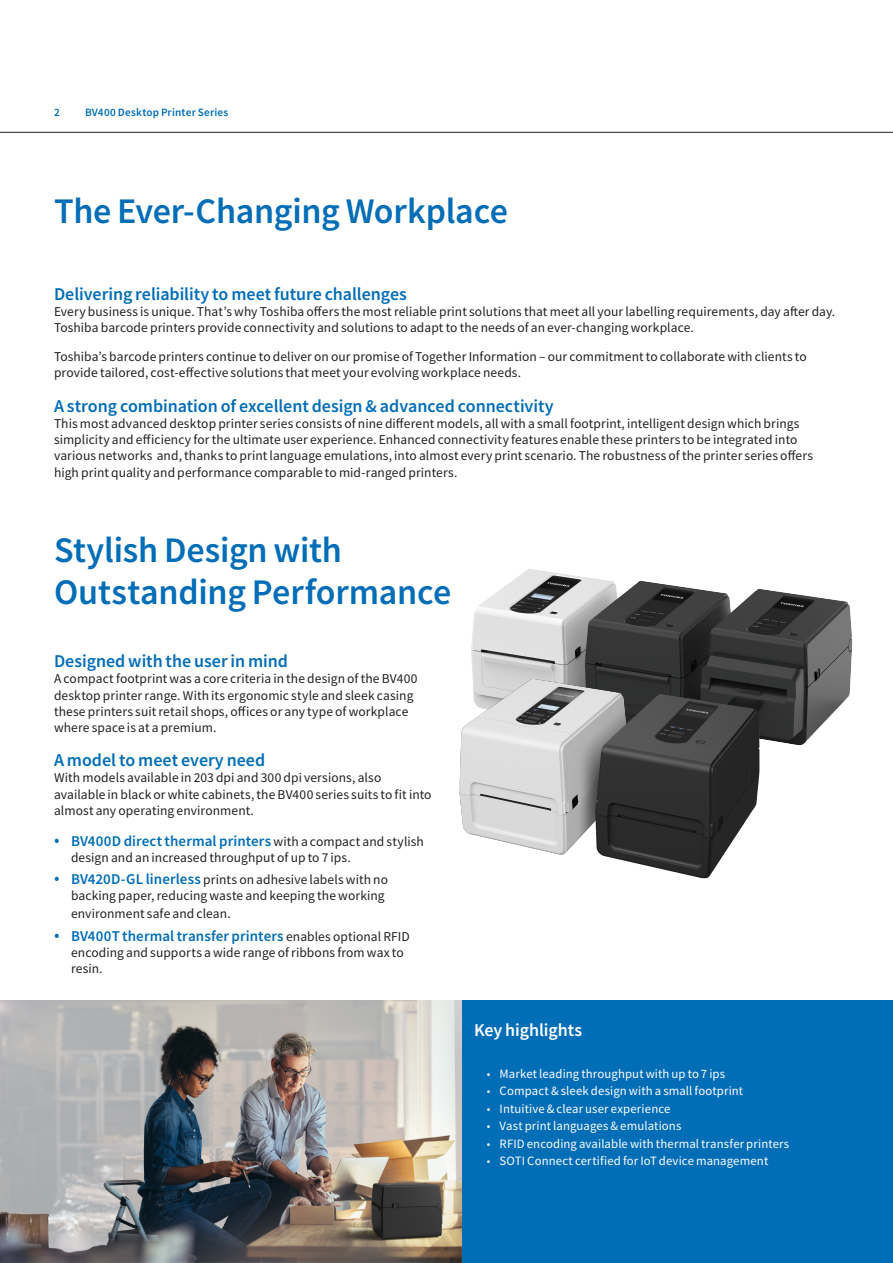
<style>
.page{position:relative;width:893px;height:1263px;background:#fff}
.page>*{position:absolute;margin:0;border:0;box-sizing:border-box;transform-origin:0 0}
.Headline_24pt{font:500 36px/42px "Toshiba Sans";letter-spacing:-.005em;color:#006db7}
.Section_title_headline{font:500 36px "Toshiba Sans";letter-spacing:-.01em;color:#006db7}
.Subheadline_12pt{font:500 18px "Toshiba Sans";letter-spacing:-.005em;color:#006db7}
.Infobox_Text_Headline_12pt{font:500 18px "Toshiba Sans";letter-spacing:-.005em;color:#fff}
.t1{font:500 15px "Toshiba Sans";letter-spacing:.005em;color:#006db7}
.Continuous_text_9pt{font:13.5px/16.2px "Toshiba Sans";letter-spacing:.005em;color:#231f20}
.t2{font:12.75px "Toshiba Sans";letter-spacing:.01em;color:#fff}
.t3{font:500 11.25px "Toshiba Sans";letter-spacing:.02em;color:#006db7}
.s1{font-weight:300;font-size:19.5px}
.s2{font-weight:400;font-size:13.5px;color:#231f20}
.s3{font-weight:300;font-size:19.5px;color:#006db7}
.s4{font-weight:500;font-size:15px;color:#006db7}
.s5{font-weight:300}
</style>
<div class="page">
<hr style="left:0;top:132px;width:893px;height:1px;background:#231f20">
<div style="left:461px;top:1001px;width:432px;height:262px;background:#006db7"></div>
<img style="left:0;top:1000px;width:461px;height:263px">
<img style="left:471px;top:569px;width:382px;height:177px">
<img style="left:459px;top:672px;width:302px;height:207px">
<p class="t3" style="left:54px;top:104px;width:7px">2</p>
<p class="t3" style="left:85px;top:104px;width:145px">BV400 Desktop Printer Series</p>
<p class="Section_title_headline" style="left:54px;top:187px;width:455px">The Ever-Changing Workplace</p>
<p class="Subheadline_12pt" style="left:54px;top:282px;width:354px">Delivering reliability to meet future challenges</p>
<p class="Continuous_text_9pt" style="left:54px;top:303px;width:783px">Every business is unique. That’s why Toshiba offers the most reliable print solutions that meet all your labelling requirements, day after day.<br>Toshiba barcode printers provide connectivity and solutions to adapt to the needs of an ever-changing workplace.</p>
<p class="Continuous_text_9pt" style="left:54px;top:348px;width:754px">Toshiba’s barcode printers continue to deliver on our promise of Together Information – our commitment to collaborate with clients to provide tailored, cost-effective solutions that meet your evolving workplace needs.</p>
<p class="Subheadline_12pt" style="left:54px;top:394px;width:501px">A strong combination of excellent design &amp; advanced connectivity</p>
<p class="Continuous_text_9pt" style="left:54px;top:415px;width:761px">This most advanced desktop printer series consists of nine different models, all with a small footprint, intelligent design which brings simplicity and efficiency for the ultimate user experience. Enhanced connectivity features enable these printers to be integrated into various networks and, thanks to print language emulations, into almost every print scenario. The robustness of the printer series offers high print quality and performance comparable to mid-ranged printers.</p>
<p class="Headline_24pt" style="left:54px;top:529px;width:399px">Stylish Design with<br>Outstanding Performance</p>
<p class="Subheadline_12pt" style="left:54px;top:649px;width:236px">Designed with the user in mind</p>
<p class="Continuous_text_9pt" style="left:54px;top:671px;width:365px">A compact footprint was a core criteria in the design of the BV400 desktop printer range. With its ergonomic style and sleek casing these printers suit retail shops, offices or any type of workplace where space is at a premium.</p>
<p class="Subheadline_12pt" style="left:54px;top:748px;width:213px">A model to meet every need</p>
<p class="Continuous_text_9pt" style="left:54px;top:770px;width:379px">With models available in 203 dpi and 300 dpi versions, also available in black or white cabinets, the BV400 series suits to fit into almost any operating environment.</p>
<p class="t1" style="left:54px;top:831px;width:371px"><span class="s1">•</span> BV400D direct thermal printers <span class="s2">with a compact and stylish</span></p>
<p class="Continuous_text_9pt" style="left:71px;top:849px;width:281px">design and an increased throughput of up to 7 ips.</p>
<p class="Continuous_text_9pt" style="left:54px;top:871px;width:336px;text-align:right"><span class="s3">•</span> <span class="s4">BV420D-GL linerless</span> prints on adhesive labels with no backing paper, reducing waste and keeping the working</p>
<p class="Continuous_text_9pt" style="left:71px;top:906px;width:161px">environment safe and clean.</p>
<p class="t1" style="left:54px;top:926px;width:357px"><span class="s1">•</span> BV400T thermal transfer printers <span class="s2">enables optional RFID</span></p>
<p class="Continuous_text_9pt" style="left:71px;top:944px;width:334px">encoding and supports a wide range of ribbons from wax to resin.</p>
<p class="Infobox_Text_Headline_12pt" style="left:474px;top:1018px;width:110px">Key highlights</p>
<p class="t2" style="left:487px;top:1066px;width:240px"><span class="s5">•</span> Market leading throughput with up to 7 ips</p>
<p class="t2" style="left:487px;top:1083px;width:258px"><span class="s5">•</span> Compact &amp; sleek design with a small footprint</p>
<p class="t2" style="left:487px;top:1100px;width:185px"><span class="s5">•</span> Intuitive &amp; clear user experience</p>
<p class="t2" style="left:487px;top:1118px;width:196px"><span class="s5">•</span> Vast print languages &amp; emulations</p>
<p class="t2" style="left:487px;top:1135px;width:304px"><span class="s5">•</span> RFID encoding available with thermal transfer printers</p>
<p class="t2" style="left:487px;top:1153px;width:283px"><span class="s5">•</span> SOTI Connect certified for IoT device management</p>
</div>
